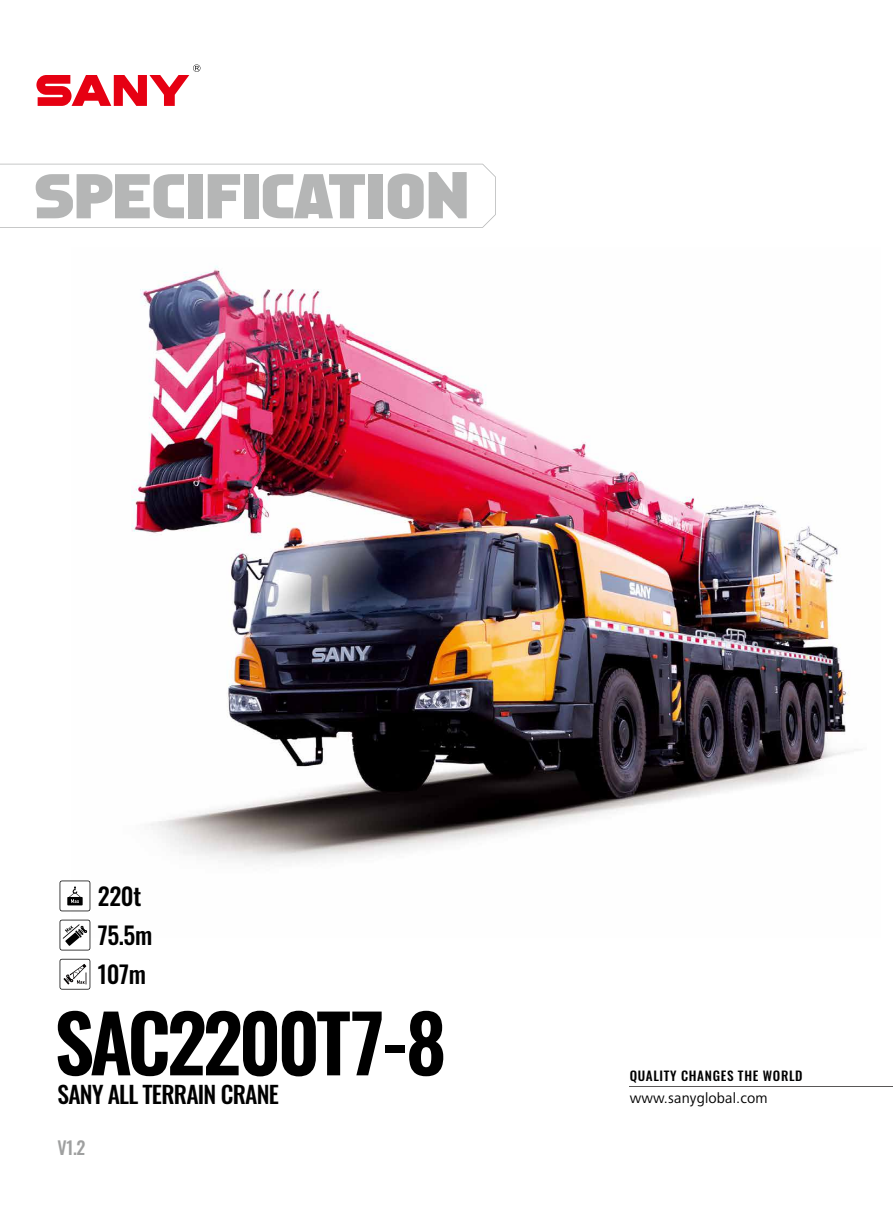
<style>
.page{position:relative;width:893px;height:1212px;background:#fff}
.page>*{position:absolute;margin:0;border:0;box-sizing:border-box;transform-origin:0 0}
.t1{font:600 78.75px "Oswald";letter-spacing:-.05em;color:#000}
.t2{font:58.05px "HF Spaceship";letter-spacing:-.01em;color:#b5b6b6}
.t3{font:500 24px/39.2px "Oswald";letter-spacing:-.015em;color:#000}
.t4{font:500 23.55px "Oswald";letter-spacing:-.03em;color:#000}
.t5{font:500 18px "Oswald";color:#9fa0a0}
.t6{font:15px "Frutiger Next Pro";letter-spacing:.01em;color:#000}
.t7{font:500 12.75px "Oswald";letter-spacing:.05em;color:#000}
</style>
<div class="page">
<img style="left:71px;top:266px;width:788px;height:671px">
<svg style="left:0;top:164px;width:496px;height:64px"></svg>
<hr style="left:630px;top:1086px;width:263px;height:1px;background:#595757">
<svg style="left:36px;top:64px;width:164px;height:42px"></svg>
<svg style="left:60px;top:880px;width:30px;height:31px"></svg>
<svg style="left:60px;top:920px;width:30px;height:30px"></svg>
<svg style="left:60px;top:959px;width:30px;height:30px"></svg>
<h2 class="t2" style="left:34px;top:162px;width:437px">SPECIFICATION</h2>
<h3 class="t3" style="left:98px;top:874px;width:56px">220t<br>75.5m<br>107m</h3>
<h1 class="t1" style="left:54px;top:973px;width:394px">SAC2200T7-8</h1>
<h3 class="t4" style="left:58px;top:1073px;width:223px">SANY ALL TERRAIN CRANE</h3>
<h3 class="t5" style="left:58px;top:1132px;width:29px">V1.2</h3>
<p class="t7" style="left:630px;top:1064px;width:174px">QUALITY CHANGES THE WORLD</p>
<p class="t6" style="left:630px;top:1090px;width:140px">www.sanyglobal.com</p>
</div>
